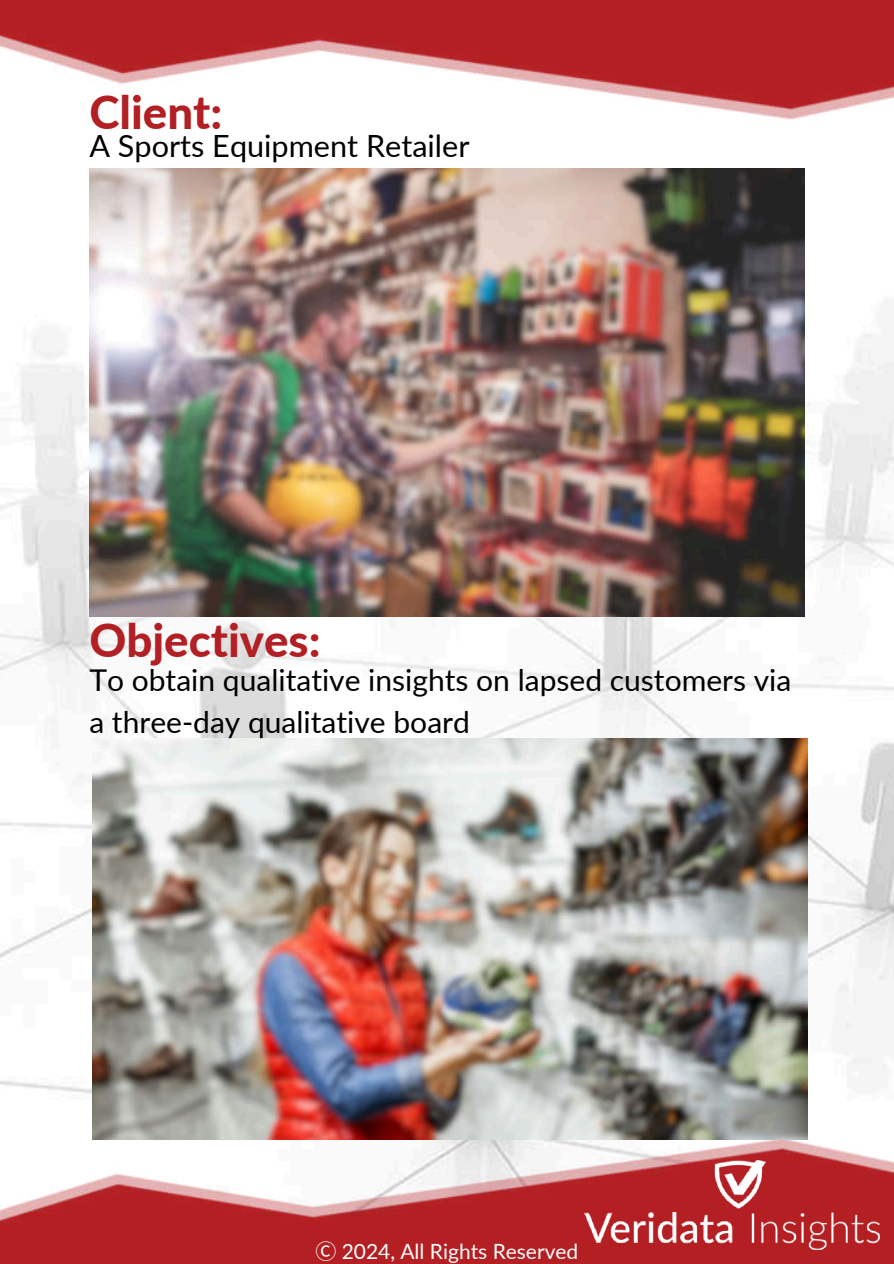
<style>
.page{position:relative;width:894px;height:1264px;background:#fff}
.page>*{position:absolute;margin:0;border:0;box-sizing:border-box;transform-origin:0 0}
.t1{font:800 45.6px "Lato";color:#b21f24}
.t2{font:30.6px "Lato";color:#000}
.t3{font:30px/41.7px "Lato";color:#000}
.t4{font:21px "Lato";color:#fdfdfd}
.s1{font-family:"Noto Sans CJ Ksc"}
</style>
<div class="page">
<img style="left:0;top:168px;width:893px;height:967px">
<img style="left:0;top:1135px;width:893px;height:128px">
<img style="left:0;top:0;width:893px;height:120px">
<img style="left:584px;top:1160px;width:295px;height:89px">
<img style="left:89px;top:169px;width:715px;height:447px">
<img style="left:92px;top:739px;width:715px;height:400px">
<h1 class="t1" style="left:89px;top:84px;width:134px">Client:</h1>
<p class="t2" style="left:89px;top:127px;width:381px">A Sports Equipment Retailer</p>
<h1 class="t1" style="left:89px;top:611px;width:233px">Objectives:</h1>
<p class="t3" style="left:89px;top:658px;width:703px">To obtain qualitative insights on lapsed customers via a three-day qualitative board</p>
<p class="t4" style="left:315px;top:1237px;width:264px"><span class="s1">Ⓒ</span> 2024, All Rights Reserved</p>
</div>
